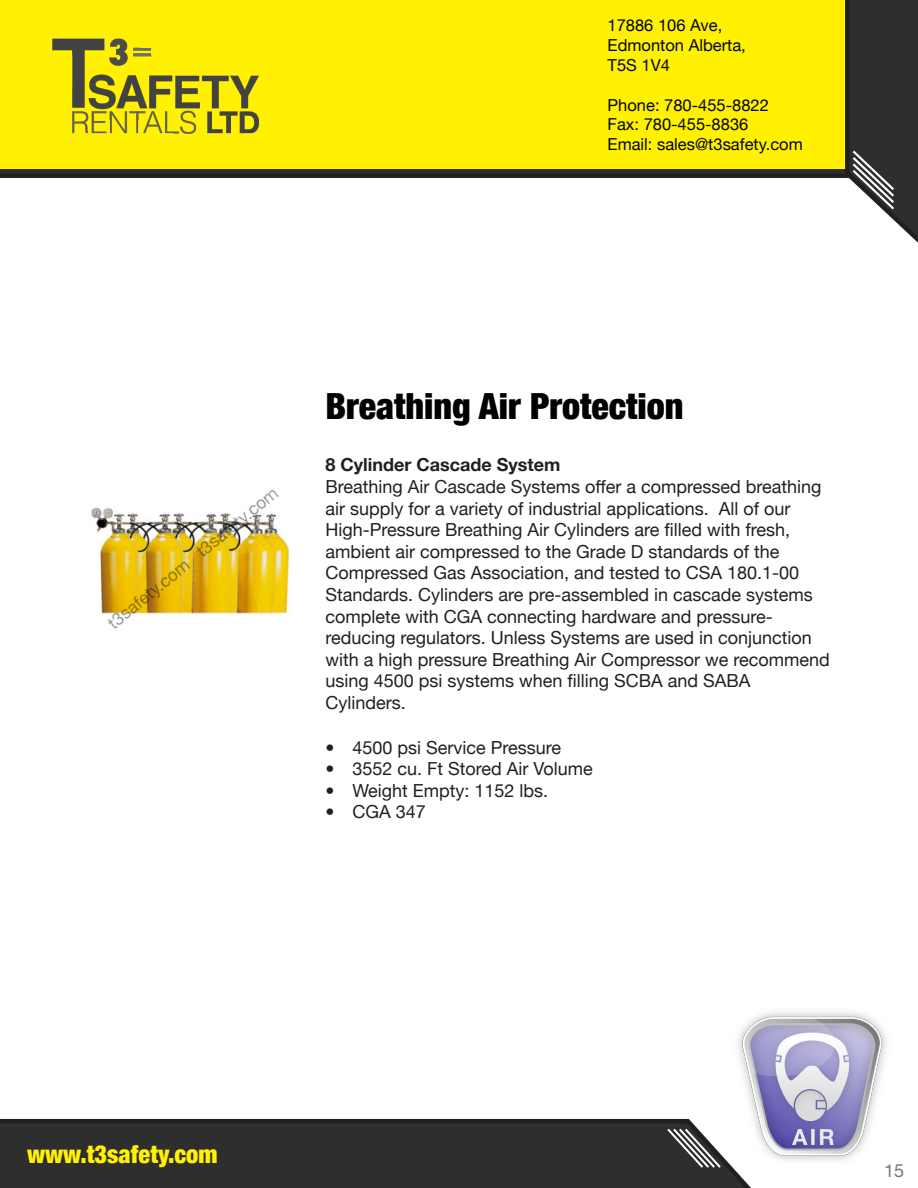
<style>
.page{position:relative;width:918px;height:1188px;background:#fff}
.page>*{position:absolute;margin:0;border:0;box-sizing:border-box;transform-origin:0 0}
.t1{font:900 condensed 36px "Helvetica Neue";color:#000}
.t2{font:900 condensed 24.45px "Helvetica Neue";color:#fff101}
.t3{font:18px/21.6px "Helvetica Neue";color:#231f20}
.t4{font:700 18px "Helvetica Neue";color:#231f20}
.t5{font:18px "Helvetica Neue";color:#76787b}
.t6{font:16.5px "Helvetica Neue";color:#040503}
</style>
<div class="page">
<svg style="left:0;top:0;width:918px;height:243px"></svg>
<div style="left:0;top:1119px;width:751px;height:69px;background:#2e2e2e"></div>
<svg style="left:667px;top:1129px;width:54px;height:39px"></svg>
<img style="left:40px;top:23px;width:231px;height:123px">
<img style="left:91px;top:489px;width:199px;height:140px">
<img style="left:721px;top:1012px;width:166px;height:168px">
<p class="t6" style="left:608px;top:11px;width:116px">17886 106 Ave,</p>
<p class="t6" style="left:608px;top:31px;width:140px">Edmonton Alberta,</p>
<p class="t6" style="left:608px;top:51px;width:64px">T5S 1V4</p>
<p class="t6" style="left:608px;top:91px;width:163px">Phone: 780-455-8822</p>
<p class="t6" style="left:608px;top:110px;width:142px">Fax: 780-455-8836</p>
<p class="t6" style="left:608px;top:130px;width:197px">Email: sales@t3safety.com</p>
<p class="t1" style="left:325px;top:377px;width:360px">Breathing Air Protection</p>
<p class="t4" style="left:325px;top:449px;width:236px">8 Cylinder Cascade System</p>
<p class="t3" style="left:325px;top:474px;width:506px">Breathing Air Cascade Systems offer a compressed breathing air supply for a variety of industrial applications. All of our High-Pressure Breathing Air Cylinders are filled with fresh, ambient air compressed to the Grade D standards of the Compressed Gas Association, and tested to CSA 180.1-00<br>Standards. Cylinders are pre-assembled in cascade systems complete with CGA connecting hardware and pressure&shy;reducing regulators. Unless Systems are used in conjunction with a high pressure Breathing Air Compressor we recommend using 4500 psi systems when filling SCBA and SABA Cylinders.</p>
<p class="t3" style="left:325px;top:735px;width:237px">• 4500 psi Service Pressure</p>
<p class="t3" style="left:325px;top:757px;width:269px">• 3552 cu. Ft Stored Air Volume</p>
<p class="t3" style="left:325px;top:778px;width:224px">• Weight Empty: 1152 lbs.</p>
<p class="t3" style="left:325px;top:800px;width:102px">• CGA 347</p>
<p class="t2" style="left:27px;top:1134px;width:192px">www.t3safety.com</p>
<p class="t5" style="left:884px;top:1155px;width:22px">15</p>
</div>
